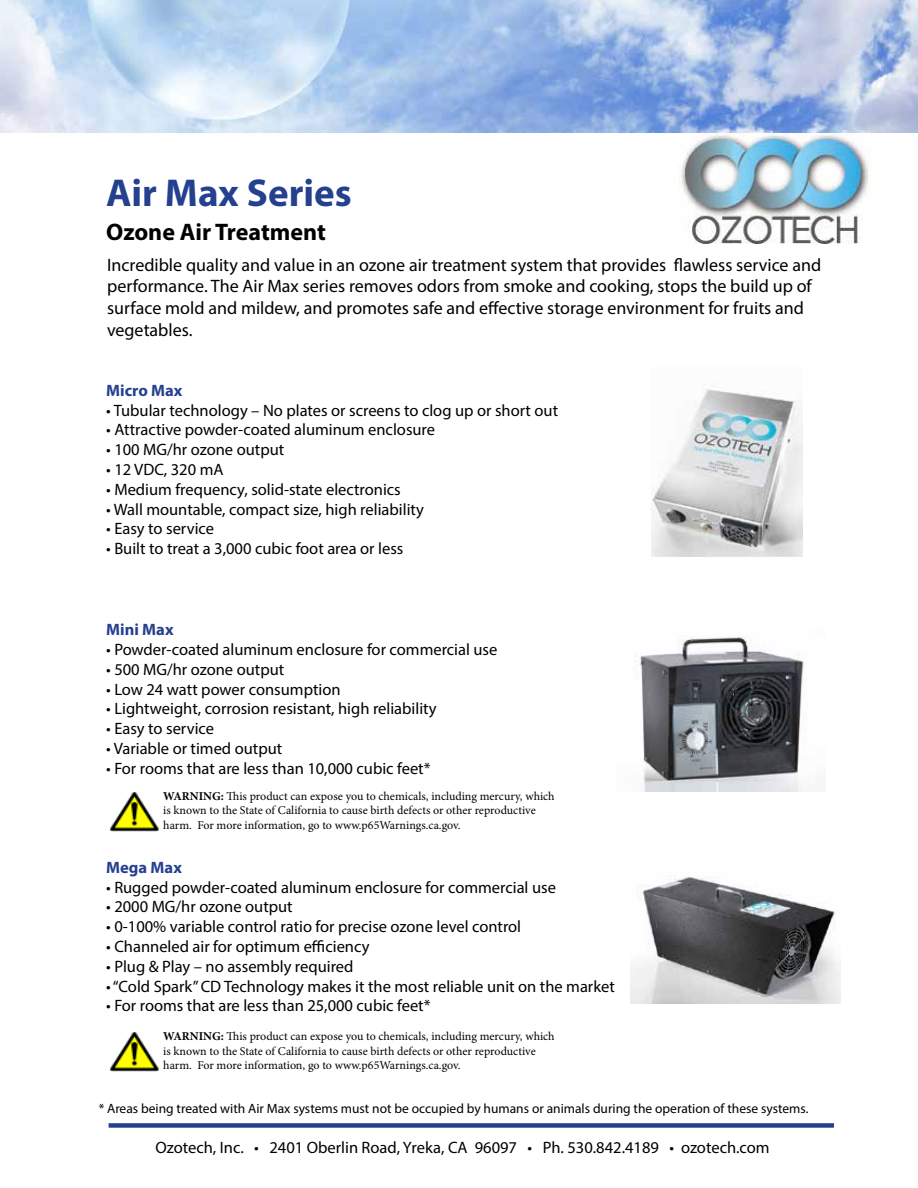
<style>
.page{position:relative;width:918px;height:1188px;background:#fff}
.page>*{position:absolute;margin:0;border:0;box-sizing:border-box;transform-origin:0 0}
.t1{font:700 39px "Myriad Pro";color:#25408f}
.t2{font:700 24px "Myriad Pro";color:#000}
.t3{font:18px/21.6px "Myriad Pro";color:#000}
.t4{font:16.5px "Myriad Pro";color:#000}
.t5{font:700 16.5px "Myriad Pro";color:#25408f}
.t6{font:13.5px "Myriad Pro";color:#000}
.t7{font:12px/14.4px "Minion Pro";color:#000}
.s1{font-weight:700}
</style>
<div class="page">
<img style="left:679px;top:132px;width:192px;height:111px">
<img style="left:0;top:0;width:918px;height:132px">
<div style="left:109px;top:1123px;width:725px;height:5px;background:#25408f"></div>
<img style="left:634px;top:636px;width:170px;height:155px">
<img style="left:630px;top:877px;width:211px;height:127px">
<img style="left:652px;top:389px;width:150px;height:167px">
<img style="left:110px;top:791px;width:49px;height:41px">
<img style="left:110px;top:1031px;width:49px;height:41px">
<h1 class="t1" style="left:106px;top:167px;width:247px">Air Max Series</h1>
<h2 class="t2" style="left:106px;top:216px;width:221px">Ozone Air Treatment</h2>
<p class="t3" style="left:107px;top:254px;width:716px">Incredible quality and value in an ozone air treatment system that provides flawless service and performance. The Air Max series removes odors from smoke and cooking, stops the build up of surface mold and mildew, and promotes safe and effective storage environment for fruits and vegetables.</p>
<p class="t5" style="left:106px;top:379px;width:78px">Micro Max</p>
<p class="t4" style="left:106px;top:400px;width:453px">• Tubular technology – No plates or screens to clog up or short out</p>
<p class="t4" style="left:106px;top:420px;width:330px">• Attractive powder-coated aluminum enclosure</p>
<p class="t4" style="left:106px;top:439px;width:180px">• 100 MG/hr ozone output</p>
<p class="t4" style="left:106px;top:459px;width:119px">• 12 VDC, 320 mA</p>
<p class="t4" style="left:106px;top:479px;width:296px">• Medium frequency, solid-state electronics</p>
<p class="t4" style="left:106px;top:499px;width:319px">• Wall mountable, compact size, high reliability</p>
<p class="t4" style="left:106px;top:519px;width:109px">• Easy to service</p>
<p class="t4" style="left:106px;top:538px;width:299px">• Built to treat a 3,000 cubic foot area or less</p>
<p class="t5" style="left:106px;top:619px;width:69px">Mini Max</p>
<p class="t4" style="left:106px;top:639px;width:393px">• Powder-coated aluminum enclosure for commercial use</p>
<p class="t4" style="left:106px;top:659px;width:180px">• 500 MG/hr ozone output</p>
<p class="t4" style="left:106px;top:679px;width:236px">• Low 24 watt power consumption</p>
<p class="t4" style="left:106px;top:699px;width:332px">• Lightweight, corrosion resistant, high reliability</p>
<p class="t4" style="left:106px;top:718px;width:109px">• Easy to service</p>
<p class="t4" style="left:106px;top:738px;width:178px">• Variable or timed output</p>
<p class="t4" style="left:106px;top:758px;width:326px">• For rooms that are less than 10,000 cubic feet*</p>
<p class="t7" style="left:163px;top:789px;width:393px"><span class="s1">WARNING:</span> This product can expose you to chemicals, including mercury, which is known to the State of California to cause birth defects or other reproductive harm. For more information, go to www.p65Warnings.ca.gov.</p>
<p class="t5" style="left:106px;top:856px;width:77px">Mega Max</p>
<p class="t4" style="left:106px;top:877px;width:451px">• Rugged powder-coated aluminum enclosure for commercial use</p>
<p class="t4" style="left:106px;top:897px;width:188px">• 2000 MG/hr ozone output</p>
<p class="t4" style="left:106px;top:916px;width:416px">• 0-100% variable control ratio for precise ozone level control</p>
<p class="t4" style="left:106px;top:936px;width:265px">• Channeled air for optimum efficiency</p>
<p class="t4" style="left:106px;top:956px;width:249px">• Plug &amp; Play – no assembly required</p>
<p class="t4" style="left:106px;top:976px;width:510px">• “Cold Spark” CD Technology makes it the most reliable unit on the market</p>
<p class="t4" style="left:106px;top:996px;width:326px">• For rooms that are less than 25,000 cubic feet*</p>
<p class="t7" style="left:163px;top:1029px;width:393px"><span class="s1">WARNING:</span> This product can expose you to chemicals, including mercury, which is known to the State of California to cause birth defects or other reproductive harm. For more information, go to www.p65Warnings.ca.gov.</p>
<p class="t6" style="left:99px;top:1100px;width:711px">* Areas being treated with Air Max systems must not be occupied by humans or animals during the operation of these systems.</p>
<p class="t4" style="left:155px;top:1138px;width:616px">Ozotech, Inc. • 2401 Oberlin Road, Yreka, CA 96097 • Ph. 530.842.4189 • ozotech.com</p>
</div>
